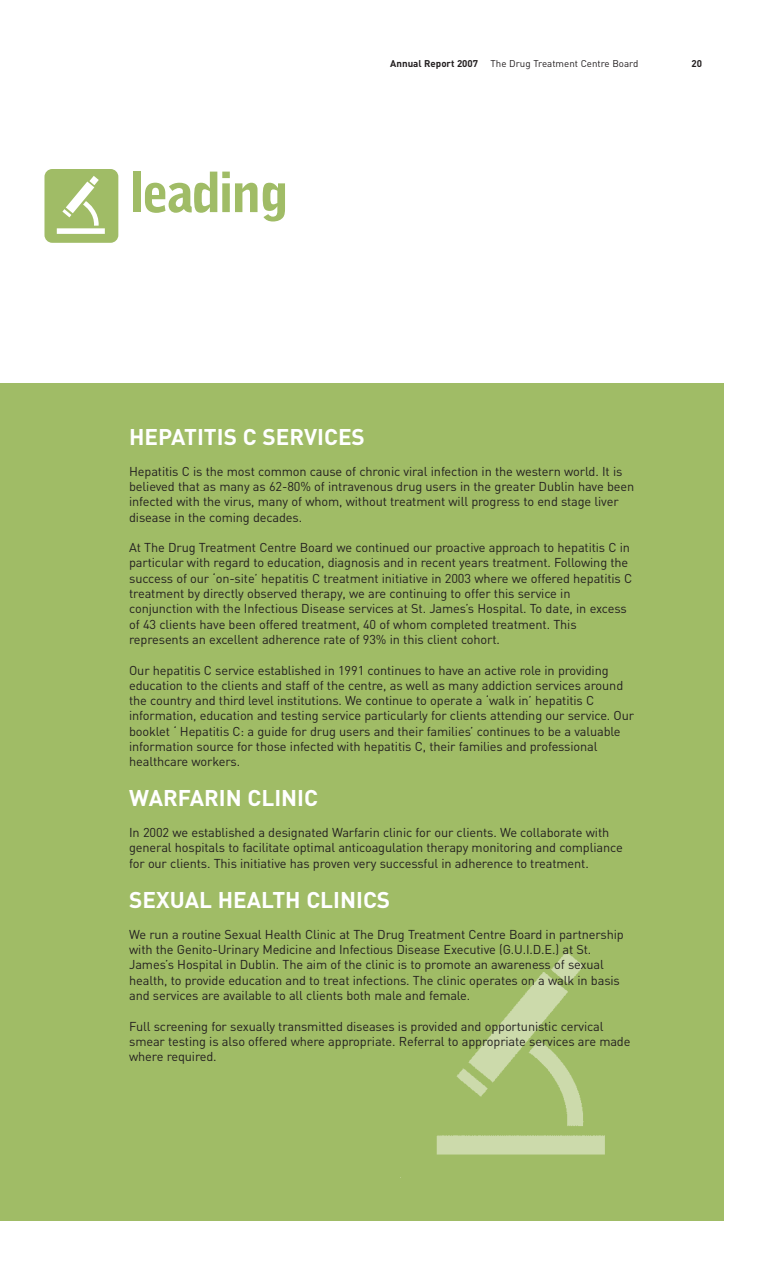
<style>
.page{position:relative;width:766px;height:1263px;background:#fff}
.page>*{position:absolute;margin:0;border:0;box-sizing:border-box;transform-origin:0 0}
.t1{font:900 54px "Bell Gothic BT";letter-spacing:-.045em;color:#a0bc66}
.t2{font:700 22.5px "DIN";color:#fff}
.t3{font:12.75px/15.3px "DIN";letter-spacing:-.01em;color:#231f20}
.t4{font:9.75px "DIN";color:#231f20}
.t5{font:700 9.75px "DIN";color:#231f20}
</style>
<div class="page">
<div style="left:0;top:383px;width:723px;height:837px;background:#a0bc66"></div>
<svg style="left:44px;top:169px;width:74px;height:74px;background:#afc67e"></svg>
<img style="left:400px;top:951px;width:205px;height:227px">
<h1 class="t1" style="left:129px;top:173px;width:161px">leading</h1>
<p class="t5" style="left:390px;top:58px;width:89px">Annual Report 2007</p>
<p class="t4" style="left:490px;top:58px;width:149px">The Drug Treatment Centre Board</p>
<p class="t5" style="left:691px;top:58px;width:12px">20</p>
<h2 class="t2" style="left:129px;top:424px;width:237px">HEPATITIS C SERVICES</h2>
<p class="t3" style="left:129px;top:464px;width:506px">Hepatitis C is the most common cause of chronic viral infection in the western world. It is believed that as many as 62-80% of intravenous drug users in the greater Dublin have been infected with the virus, many of whom, without treatment will progress to end stage liver disease in the coming decades.</p>
<p class="t3" style="left:129px;top:540px;width:504px">At The Drug Treatment Centre Board we continued our proactive approach to hepatitis C in particular with regard to education, diagnosis and in recent years treatment. Following the success of our ‘on-site’ hepatitis C treatment initiative in 2003 where we offered hepatitis C treatment by directly observed therapy, we are continuing to offer this service in conjunction with the Infectious Disease services at St. James’s Hospital. To date, in excess of 43 clients have been offered treatment, 40 of whom completed treatment. This represents an excellent adherence rate of 93% in this client cohort.</p>
<p class="t3" style="left:129px;top:662px;width:506px">Our hepatitis C service established in 1991 continues to have an active role in providing education to the clients and staff of the centre, as well as many addiction services around the country and third level institutions. We continue to operate a ‘walk in’ hepatitis C information, education and testing service particularly for clients attending our service. Our booklet ‘ Hepatitis C: a guide for drug users and their families’ continues to be a valuable information source for those infected with hepatitis C, their families and professional healthcare workers.</p>
<h2 class="t2" style="left:129px;top:785px;width:190px">WARFARIN CLINIC</h2>
<p class="t3" style="left:129px;top:825px;width:495px">In 2002 we established a designated Warfarin clinic for our clients. We collaborate with general hospitals to facilitate optimal anticoagulation therapy monitoring and compliance for our clients. This initiative has proven very successful in adherence to treatment.</p>
<h2 class="t2" style="left:129px;top:887px;width:262px">SEXUAL HEALTH CLINICS</h2>
<p class="t3" style="left:129px;top:927px;width:496px">We run a routine Sexual Health Clinic at The Drug Treatment Centre Board in partnership with the Genito-Urinary Medicine and Infectious Disease Executive (G.U.I.D.E.) at St.<br>James’s Hospital in Dublin. The aim of the clinic is to promote an awareness of sexual health, to provide education and to treat infections. The clinic operates on a walk in basis and services are available to all clients both male and female.</p>
<p class="t3" style="left:129px;top:1018px;width:502px">Full screening for sexually transmitted diseases is provided and opportunistic cervical smear testing is also offered where appropriate. Referral to appropriate services are made where required.</p>
</div>
